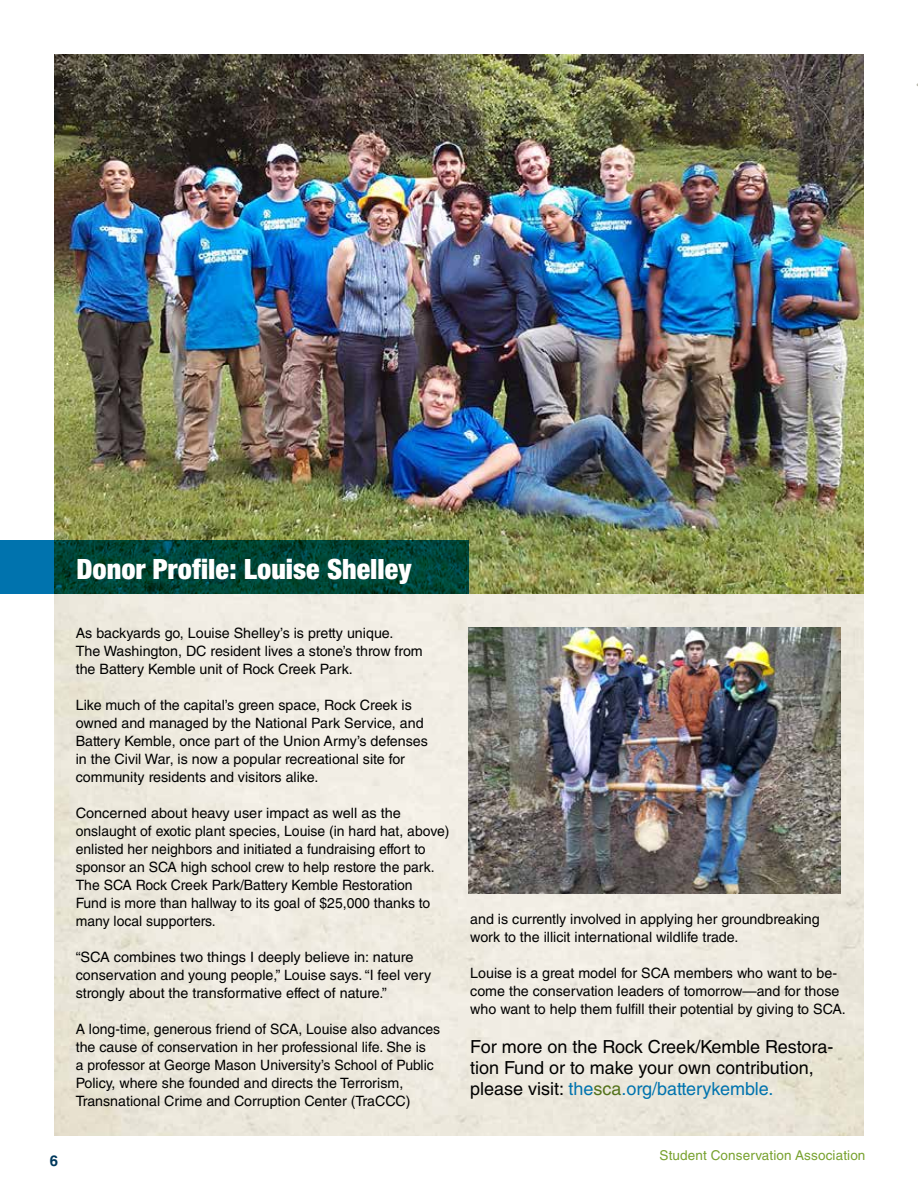
<style>
.page{position:relative;width:918px;height:1188px;background:#fff}
.page>*{position:absolute;margin:0;border:0;box-sizing:border-box;transform-origin:0 0}
.t1{font:900 condensed 30px "Sans";color:#fff}
.t2{font:18px/21px "Helvetica LT Std";color:#000}
.t3{font:700 15px "Helvetica LT Std";color:#00395d}
.t4{font:14.25px/18px "Helvetica LT Std";color:#000}
.t5{font:13.5px "Helvetica LT Std";letter-spacing:.01em;color:#78a22f}
.s1{color:#0073ae}
.s2{color:#53721a}
</style>
<div class="page">
<img style="left:54px;top:594px;width:810px;height:542px">
<img style="left:54px;top:54px;width:810px;height:540px">
<svg style="left:0;top:540px;width:469px;height:54px;background:#004944"></svg>
<img style="left:469px;top:627px;width:371px;height:266px">
<h1 class="t1" style="left:76px;top:551px;width:336px">Donor Profile: Louise Shelley</h1>
<p class="t4" style="left:76px;top:624px;width:349px">As backyards go, Louise Shelley’s is pretty unique.<br>The Washington, DC resident lives a stone’s throw from the Battery Kemble unit of Rock Creek Park.</p>
<p class="t4" style="left:76px;top:696px;width:354px">Like much of the capital’s green space, Rock Creek is owned and managed by the National Park Service, and Battery Kemble, once part of the Union Army’s defenses in the Civil War, is now a popular recreational site for community residents and visitors alike.</p>
<p class="t4" style="left:76px;top:804px;width:375px">Concerned about heavy user impact as well as the onslaught of exotic plant species, Louise (in hard hat, above) enlisted her neighbors and initiated a fundraising effort to sponsor an SCA high school crew to help restore the park.<br>The SCA Rock Creek Park/Battery Kemble Restoration<br>Fund is more than hallway to its goal of $25,000 thanks to many local supporters.</p>
<p class="t4" style="left:76px;top:948px;width:357px">“SCA combines two things I deeply believe in: nature conservation and young people,” Louise says. “I feel very strongly about the transformative effect of nature.”</p>
<p class="t4" style="left:76px;top:1020px;width:366px">A long-time, generous friend of SCA, Louise also advances the cause of conservation in her professional life. She is<br>a professor at George Mason University’s School of Public Policy, where she founded and directs the Terrorism, Transnational Crime and Corruption Center (TraCCC)</p>
<p class="t3" style="left:50px;top:1152px;width:10px">6</p>
<p class="t4" style="left:470px;top:910px;width:351px">and is currently involved in applying her groundbreaking work to the illicit international wildlife trade.</p>
<p class="t4" style="left:470px;top:964px;width:377px">Louise is a great model for SCA members who want to be&shy;come the conservation leaders of tomorrow—and for those who want to help them fulfill their potential by giving to SCA.</p>
<p class="t2" style="left:470px;top:1037px;width:365px">For more on the Rock Creek/Kemble Restora&shy;tion Fund or to make your own contribution, please visit: <span class="s1">the</span><span class="s2">sca</span><span class="s1">.org/batterykemble.</span></p>
<p class="t5" style="left:660px;top:1147px;width:207px">Student Conservation Association</p>
</div>
